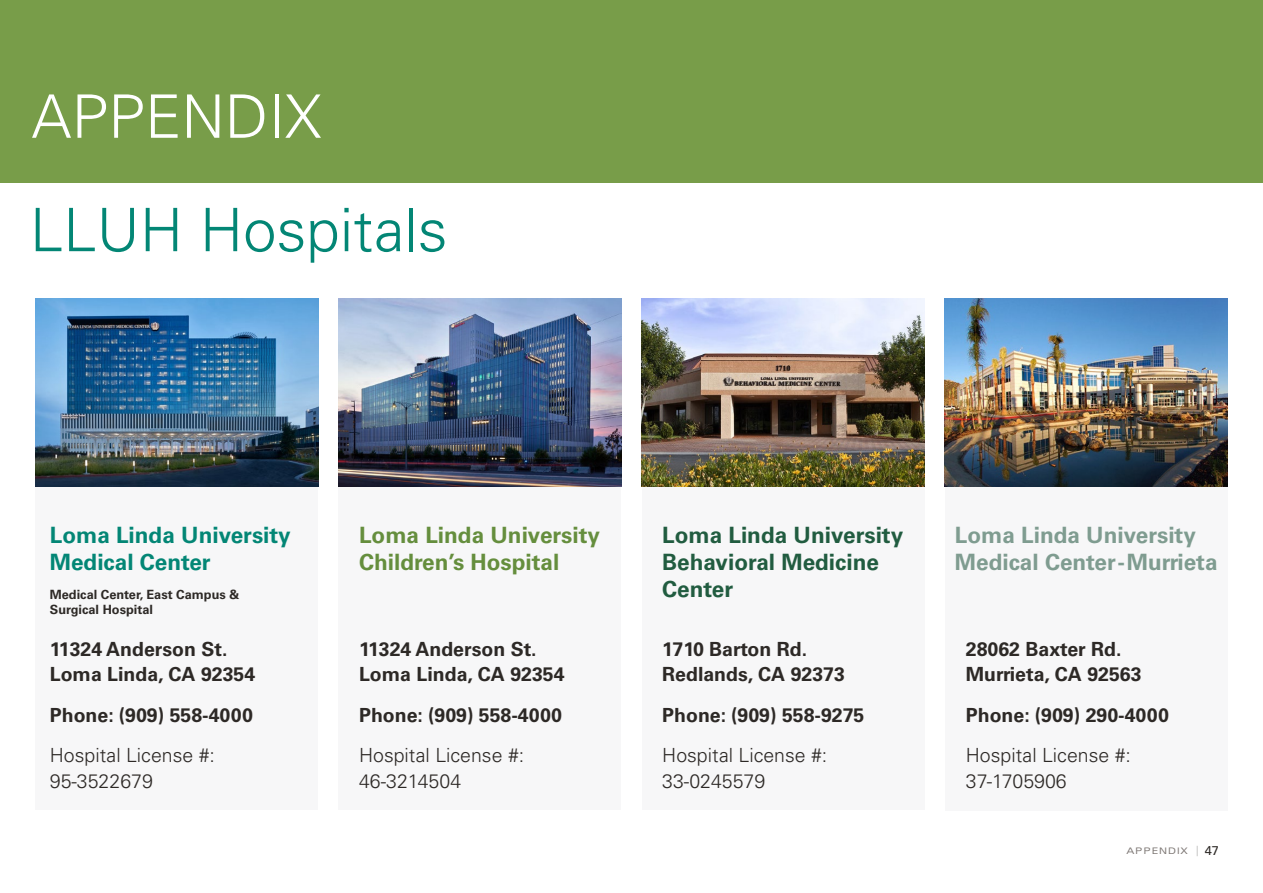
<style>
.page{position:relative;width:1263px;height:893px;background:#fff}
.page>*{position:absolute;margin:0;border:0;box-sizing:border-box;transform-origin:0 0}
.t1{font:300 60px "Univers";color:#038675}
.t2{font:300 60px "Univers";color:#fff}
.t3{font:700 22.5px/27px "Univers";color:#215c40}
.t4{font:700 22.5px/27px "Univers";color:#7f9c90}
.t5{font:700 22.5px/27px "Univers";color:#658e3d}
.t6{font:700 22.5px/27px "Univers";color:#038675}
.t7{font:700 19.5px/25.5px "Univers";color:#2d2926}
.t8{font:300 19.5px/25.5px "Univers";color:#2d2926}
.t9{font:700 12.75px/15px "Univers";color:#2d2926}
.t10{font:12.75px "Univers LT Std";color:#2d2926}
.t11{font:expanded 9px "Univers";letter-spacing:.1em;color:#7d7774}
</style>
<div class="page">
<div style="left:945px;top:306px;width:282px;height:504px;background:#f7f7f8"></div>
<div style="left:35px;top:299px;width:283px;height:511px;background:#f7f7f8"></div>
<div style="left:339px;top:299px;width:282px;height:511px;background:#f7f7f8"></div>
<div style="left:642px;top:299px;width:282px;height:511px;background:#f7f7f8"></div>
<img style="left:35px;top:299px;width:283px;height:188px">
<img style="left:339px;top:299px;width:282px;height:188px">
<img style="left:642px;top:299px;width:282px;height:188px">
<img style="left:945px;top:299px;width:282px;height:188px">
<div style="left:0;top:0;width:1263px;height:183px;background:#789d49"></div>
<h1 class="t2" style="left:31px;top:80px;width:291px">APPENDIX</h1>
<h1 class="t1" style="left:30px;top:194px;width:419px">LLUH Hospitals</h1>
<p class="t6" style="left:50px;top:522px;width:242px">Loma Linda University<br>Medical Center</p>
<p class="t9" style="left:50px;top:587px;width:191px">Medical Center, East Campus &amp;<br>Surgical Hospital</p>
<p class="t7" style="left:50px;top:636px;width:207px">11324 Anderson St.<br>Loma Linda, CA 92354</p>
<p class="t7" style="left:50px;top:702px;width:204px">Phone: (909) 558-4000</p>
<p class="t8" style="left:50px;top:743px;width:167px">Hospital License #:<br>95-3522679</p>
<p class="t5" style="left:359px;top:522px;width:242px">Loma Linda University<br>Children’s Hospital</p>
<p class="t7" style="left:359px;top:636px;width:207px">11324 Anderson St.<br>Loma Linda, CA 92354</p>
<p class="t7" style="left:359px;top:702px;width:204px">Phone: (909) 558-4000</p>
<p class="t8" style="left:359px;top:743px;width:167px">Hospital License #:<br>46-3214504</p>
<p class="t3" style="left:662px;top:522px;width:242px">Loma Linda University<br>Behavioral Medicine<br>Center</p>
<p class="t7" style="left:662px;top:636px;width:184px">1710 Barton Rd.<br>Redlands, CA 92373</p>
<p class="t7" style="left:662px;top:702px;width:204px">Phone: (909) 558-9275</p>
<p class="t8" style="left:662px;top:743px;width:167px">Hospital License #:<br>33-0245579</p>
<p class="t4" style="left:955px;top:522px;width:264px">Loma Linda University<br>Medical Center - Murrieta</p>
<p class="t7" style="left:966px;top:636px;width:177px">28062 Baxter Rd.<br>Murrieta, CA 92563</p>
<p class="t7" style="left:966px;top:702px;width:204px">Phone: (909) 290-4000</p>
<p class="t8" style="left:966px;top:743px;width:167px">Hospital License #:<br>37-1705906</p>
<p class="t11" style="left:1126px;top:845px;width:63px">APPENDIX</p>
<p class="t10" style="left:1205px;top:843px;width:16px">47</p>
</div>
